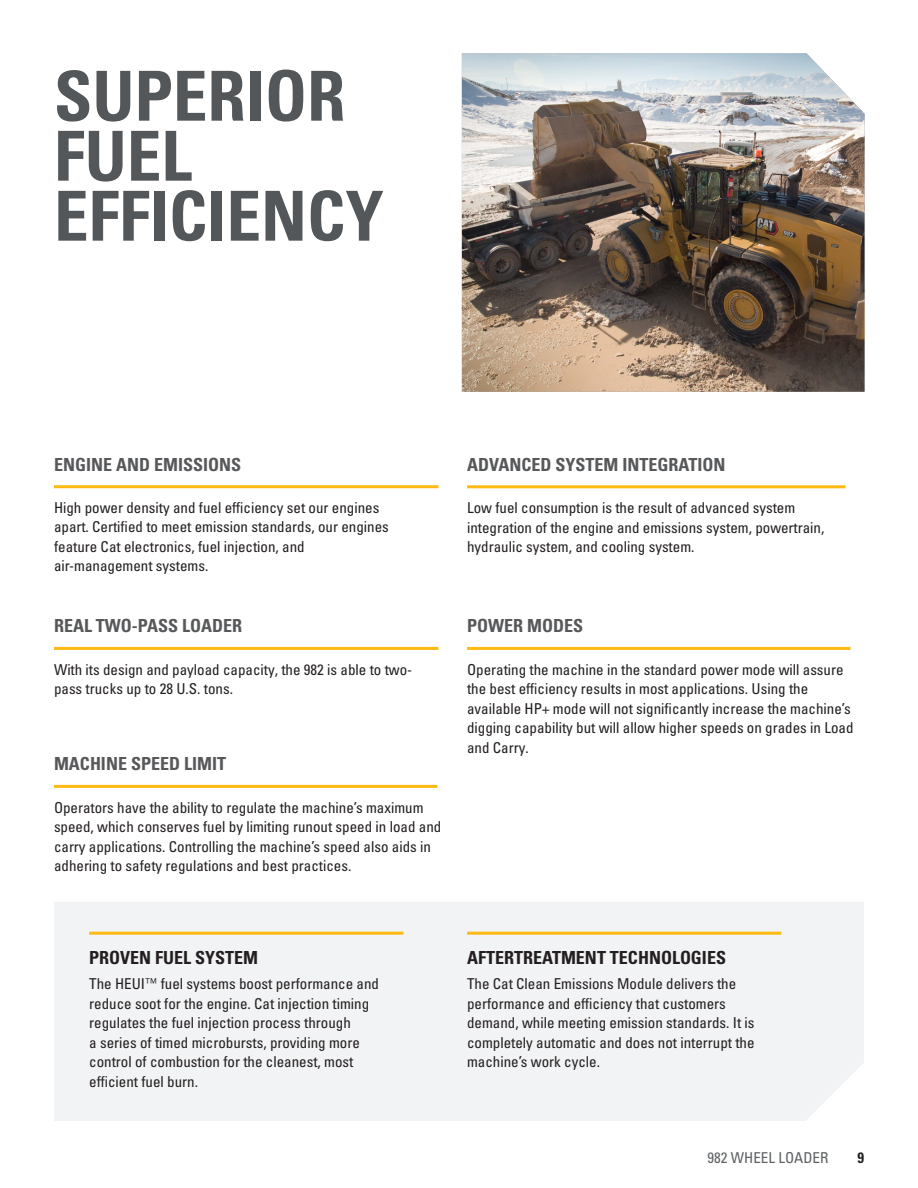
<style>
.page{position:relative;width:918px;height:1188px;background:#fff}
.page>*{position:absolute;margin:0;border:0;box-sizing:border-box;transform-origin:0 0}
.Headline_xl_gray{font:69px/60px "Univers LTCYR 67 Bold Cond";color:#535759}
.Subhead_small_gray{font:18px "Univers LTCYR 67 Bold Cond";color:#57585a}
.Body_copy{font:18px "Univers LTCYR 67 Bold Cond";color:#231f20}
.Body_copy-2{font:condensed 15px/19.5px "Univers LTCYR 57";color:#231f20}
.t1{font:condensed 15px "Univers LTCYR 57";color:#5d6163}
.t2{font:15px "Univers LTCYR 67 Bold Cond";color:#231f20}
</style>
<div class="page">
<img style="left:462px;top:53px;width:403px;height:339px">
<hr style="left:54px;top:485px;width:384px;height:3px;background:#fcba13">
<hr style="left:467px;top:485px;width:379px;height:3px;background:#fcba13">
<hr style="left:467px;top:647px;width:383px;height:3px;background:#fcba13">
<hr style="left:54px;top:647px;width:384px;height:3px;background:#fcba13">
<div style="left:54px;top:902px;width:810px;height:219px;background:#f2f3f4"></div>
<hr style="left:467px;top:932px;width:314px;height:3px;background:#fcba13">
<hr style="left:89px;top:932px;width:315px;height:3px;background:#fcba13">
<hr style="left:54px;top:785px;width:383px;height:3px;background:#fcba13">
<p class="Headline_xl_gray" style="left:54px;top:65px;width:331px">SUPERIOR<br>FUEL<br>EFFICIENCY</p>
<p class="Subhead_small_gray" style="left:54px;top:453px;width:189px">ENGINE AND EMISSIONS</p>
<p class="Subhead_small_gray" style="left:467px;top:453px;width:260px">ADVANCED SYSTEM INTEGRATION</p>
<p class="Body_copy-2" style="left:54px;top:497px;width:336px">High power density and fuel efficiency set our engines apart. Certified to meet emission standards, our engines feature Cat electronics, fuel injection, and air-management systems.</p>
<p class="Subhead_small_gray" style="left:54px;top:615px;width:190px">REAL TWO-PASS LOADER</p>
<p class="Body_copy-2" style="left:54px;top:659px;width:360px">With its design and payload capacity, the 982 is able to two&shy;pass trucks up to 28 U.S. tons.</p>
<p class="Subhead_small_gray" style="left:54px;top:753px;width:174px">MACHINE SPEED LIMIT</p>
<p class="Body_copy-2" style="left:54px;top:797px;width:389px">Operators have the ability to regulate the machine’s maximum speed, which conserves fuel by limiting runout speed in load and carry applications. Controlling the machine’s speed also aids in adhering to safety regulations and best practices.</p>
<p class="Body_copy-2" style="left:467px;top:498px;width:359px">Low fuel consumption is the result of advanced system integration of the engine and emissions system, powertrain, hydraulic system, and cooling system.</p>
<p class="Subhead_small_gray" style="left:467px;top:615px;width:118px">POWER MODES</p>
<p class="Body_copy-2" style="left:467px;top:659px;width:388px">Operating the machine in the standard power mode will assure the best efficiency results in most applications. Using the available HP+ mode will not significantly increase the machine’s digging capability but will allow higher speeds on grades in Load and Carry.</p>
<p class="Body_copy" style="left:89px;top:946px;width:171px">PROVEN FUEL SYSTEM</p>
<p class="Body_copy-2" style="left:89px;top:974px;width:291px">The HEUI™ fuel systems boost performance and reduce soot for the engine. Cat injection timing regulates the fuel injection process through<br>a series of timed microbursts, providing more control of combustion for the cleanest, most efficient fuel burn.</p>
<p class="Body_copy" style="left:467px;top:946px;width:260px">AFTERTREATMENT TECHNOLOGIES</p>
<p class="Body_copy-2" style="left:467px;top:974px;width:289px">The Cat Clean Emissions Module delivers the performance and efficiency that customers demand, while meeting emission standards. It is completely automatic and does not interrupt the machine’s work cycle.</p>
<p class="t1" style="left:708px;top:1148px;width:122px">982 WHEEL LOADER</p>
<p class="t2" style="left:857px;top:1148px;width:8px">9</p>
</div>
